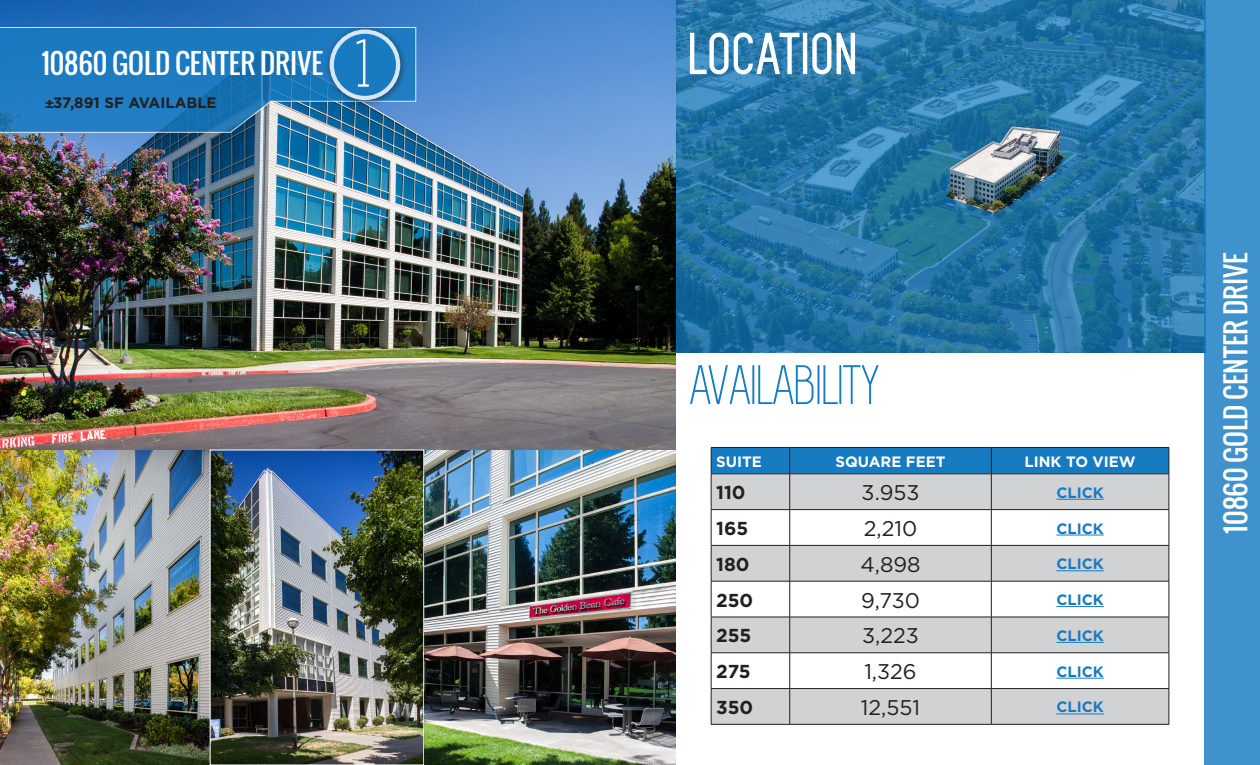
<style>
.page{position:relative;width:1260px;height:765px;background:#fff}
.page>*{position:absolute;margin:0;border:0;box-sizing:border-box;transform-origin:0 0}
.t1{font:70px "Simplifica";color:#fff}
.t2{font:57.5px "Simplifica";color:#177bc1}
.t3{font:27.5px "Oswald";color:#fff}
.t4{font:21.25px "Gotham";color:#231f20}
.t5{font:700 18.75px "Gotham";color:#231f20}
.t6{font:700 15px "Gotham";color:#177bc1}
.t7{font:700 15px "Gotham";color:#fff}
.t8{font:700 15px "Gotham";color:#231f20}
.s1{font-family:"Helvetica"}
</style>
<div class="page">
<img style="left:676px;top:0;width:528px;height:353px">
<img style="left:0;top:0;width:675px;height:765px">
<svg style="left:0;top:27px;width:417px;height:106px;background:#277dbd"></svg>
<div style="left:324px;top:23px;width:84px;height:85px;background:#231f20;opacity:.75"></div>
<div style="left:332px;top:32px;width:66px;height:66px;background:#177bc1;border-radius:50%"></div>
<div style="left:330px;top:29px;width:70px;height:71px;border:4px solid #fff;border-radius:50%"></div>
<div style="left:1204px;top:0;width:56px;height:765px;background:#4092cc"></div>
<svg style="left:712px;top:475px;width:457px;height:249px;fill:#d1d2d4"></svg>
<svg style="left:711px;top:447px;width:459px;height:27px;background:#1875b5"></svg>
<hr style="left:711px;top:474px;width:79px;height:1px;background:#231f20">
<hr style="left:711px;top:474px;width:1px;height:35px;background:#231f20">
<hr style="left:790px;top:474px;width:201px;height:1px;background:#231f20">
<hr style="left:790px;top:474px;width:1px;height:35px;background:#231f20">
<hr style="left:991px;top:474px;width:178px;height:1px;background:#231f20">
<hr style="left:991px;top:474px;width:1px;height:35px;background:#231f20">
<hr style="left:1169px;top:474px;width:1px;height:35px;background:#231f20">
<hr style="left:711px;top:509px;width:79px;height:1px;background:#231f20">
<hr style="left:711px;top:510px;width:1px;height:35px;background:#231f20">
<hr style="left:790px;top:509px;width:201px;height:1px;background:#231f20">
<hr style="left:790px;top:510px;width:1px;height:35px;background:#231f20">
<hr style="left:991px;top:509px;width:178px;height:1px;background:#231f20">
<hr style="left:991px;top:510px;width:1px;height:35px;background:#231f20">
<hr style="left:1169px;top:510px;width:1px;height:35px;background:#231f20">
<hr style="left:711px;top:545px;width:79px;height:1px;background:#231f20">
<hr style="left:711px;top:546px;width:1px;height:35px;background:#231f20">
<hr style="left:790px;top:545px;width:201px;height:1px;background:#231f20">
<hr style="left:790px;top:546px;width:1px;height:35px;background:#231f20">
<hr style="left:991px;top:545px;width:178px;height:1px;background:#231f20">
<hr style="left:991px;top:546px;width:1px;height:35px;background:#231f20">
<hr style="left:1169px;top:546px;width:1px;height:35px;background:#231f20">
<hr style="left:711px;top:581px;width:79px;height:1px;background:#231f20">
<hr style="left:711px;top:581px;width:1px;height:36px;background:#231f20">
<hr style="left:790px;top:581px;width:201px;height:1px;background:#231f20">
<hr style="left:790px;top:581px;width:1px;height:36px;background:#231f20">
<hr style="left:991px;top:581px;width:178px;height:1px;background:#231f20">
<hr style="left:991px;top:581px;width:1px;height:36px;background:#231f20">
<hr style="left:1169px;top:581px;width:1px;height:36px;background:#231f20">
<hr style="left:711px;top:617px;width:79px;height:1px;background:#231f20">
<hr style="left:711px;top:617px;width:1px;height:36px;background:#231f20">
<hr style="left:790px;top:617px;width:201px;height:1px;background:#231f20">
<hr style="left:790px;top:617px;width:1px;height:36px;background:#231f20">
<hr style="left:991px;top:617px;width:178px;height:1px;background:#231f20">
<hr style="left:991px;top:617px;width:1px;height:36px;background:#231f20">
<hr style="left:1169px;top:617px;width:1px;height:36px;background:#231f20">
<hr style="left:711px;top:653px;width:79px;height:1px;background:#231f20">
<hr style="left:711px;top:653px;width:1px;height:35px;background:#231f20">
<hr style="left:790px;top:653px;width:201px;height:1px;background:#231f20">
<hr style="left:790px;top:653px;width:1px;height:35px;background:#231f20">
<hr style="left:991px;top:653px;width:178px;height:1px;background:#231f20">
<hr style="left:991px;top:653px;width:1px;height:35px;background:#231f20">
<hr style="left:1169px;top:653px;width:1px;height:35px;background:#231f20">
<hr style="left:711px;top:688px;width:79px;height:1px;background:#231f20">
<hr style="left:711px;top:689px;width:1px;height:35px;background:#231f20">
<hr style="left:790px;top:688px;width:201px;height:1px;background:#231f20">
<hr style="left:790px;top:689px;width:1px;height:35px;background:#231f20">
<hr style="left:991px;top:688px;width:178px;height:1px;background:#231f20">
<hr style="left:991px;top:689px;width:1px;height:35px;background:#231f20">
<hr style="left:1169px;top:689px;width:1px;height:35px;background:#231f20">
<hr style="left:711px;top:724px;width:79px;height:1px;background:#231f20">
<hr style="left:790px;top:724px;width:201px;height:1px;background:#231f20">
<hr style="left:991px;top:724px;width:178px;height:1px;background:#231f20">
<hr style="left:1056px;top:499px;width:48px;height:1px;background:#177bc1">
<hr style="left:1056px;top:535px;width:48px;height:1px;background:#177bc1">
<hr style="left:1056px;top:570px;width:48px;height:1px;background:#177bc1">
<hr style="left:1056px;top:606px;width:48px;height:1px;background:#177bc1">
<hr style="left:1056px;top:642px;width:48px;height:1px;background:#177bc1">
<hr style="left:1056px;top:678px;width:48px;height:1px;background:#177bc1">
<hr style="left:1056px;top:714px;width:48px;height:1px;background:#177bc1">
<svg style="left:689px;top:31px;width:112px;height:45px"></svg>
<svg style="left:811px;top:25px;width:45px;height:57px"></svg>
<p class="t3" style="left:41px;top:42px;width:283px">10860 GOLD CENTER DRIVE</p>
<p class="t8" style="left:45px;top:93px;width:173px"><span class="s1">±</span>37,891 SF AVAILABLE</p>
<p class="t1" style="left:356px;top:27px;width:19px">1</p>
<p class="t2" style="left:691px;top:355px;width:192px">AVAILABILITY</p>
<p class="t7" style="left:716px;top:451px;width:47px">SUITE</p>
<p class="t7" style="left:835px;top:451px;width:112px">SQUARE FEET</p>
<p class="t7" style="left:1024px;top:451px;width:113px">LINK TO VIEW</p>
<p class="t5" style="left:716px;top:480px;width:31px">110</p>
<p class="t4" style="left:862px;top:479px;width:59px">3.953</p>
<p class="t6" style="left:1056px;top:482px;width:49px">CLICK</p>
<p class="t5" style="left:716px;top:516px;width:34px">165</p>
<p class="t4" style="left:864px;top:515px;width:55px">2,210</p>
<p class="t6" style="left:1056px;top:518px;width:49px">CLICK</p>
<p class="t5" style="left:716px;top:552px;width:35px">180</p>
<p class="t4" style="left:861px;top:551px;width:61px">4,898</p>
<p class="t6" style="left:1056px;top:554px;width:49px">CLICK</p>
<p class="t5" style="left:716px;top:588px;width:39px">250</p>
<p class="t4" style="left:861px;top:586px;width:60px">9,730</p>
<p class="t6" style="left:1056px;top:590px;width:49px">CLICK</p>
<p class="t5" style="left:716px;top:623px;width:37px">255</p>
<p class="t4" style="left:862px;top:622px;width:58px">3,223</p>
<p class="t6" style="left:1056px;top:626px;width:49px">CLICK</p>
<p class="t5" style="left:716px;top:659px;width:36px">275</p>
<p class="t4" style="left:864px;top:658px;width:54px">1,326</p>
<p class="t6" style="left:1056px;top:661px;width:49px">CLICK</p>
<p class="t5" style="left:716px;top:695px;width:39px">350</p>
<p class="t4" style="left:861px;top:694px;width:61px">12,551</p>
<p class="t6" style="left:1056px;top:697px;width:49px">CLICK</p>
<p class="t3" style="left:1215px;top:534px;width:283px;rotate:-90deg">10860 GOLD CENTER DRIVE</p>
</div>
